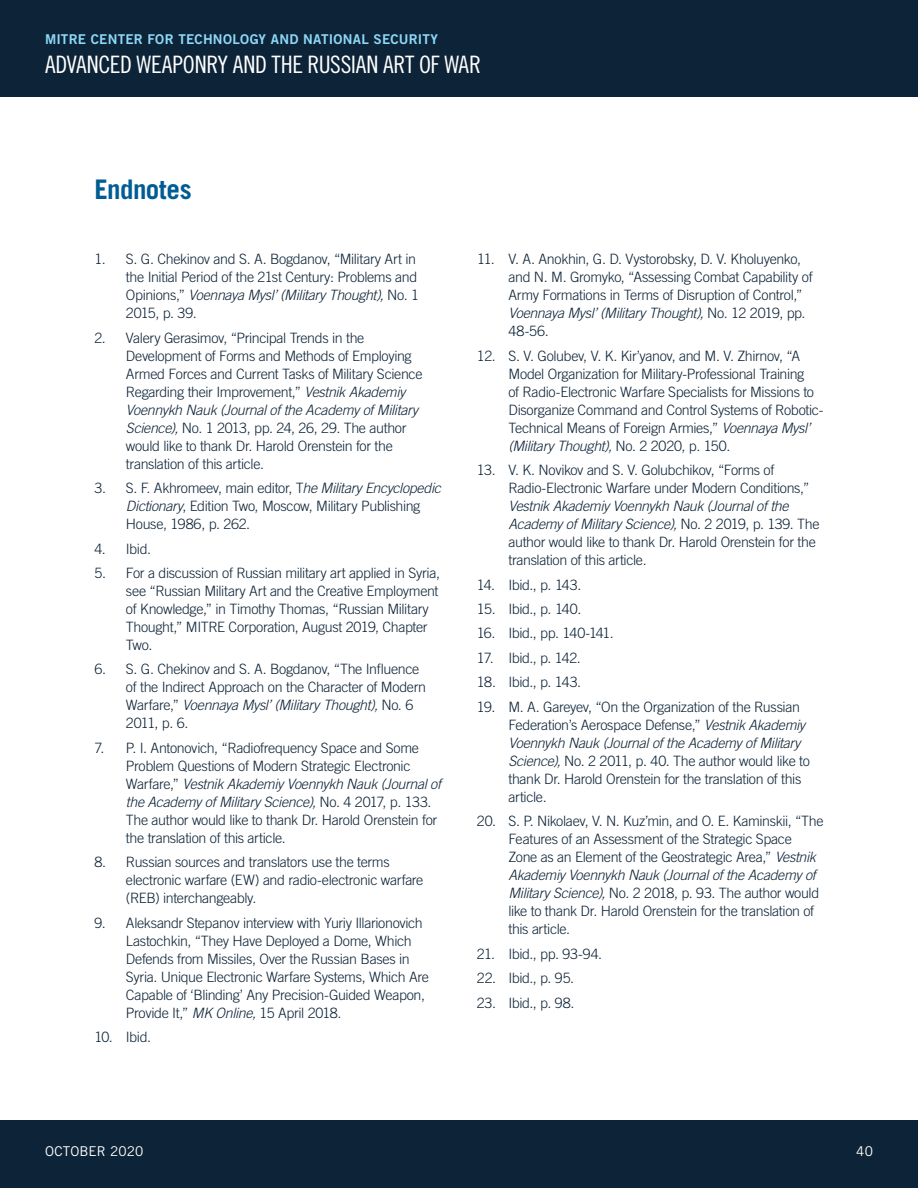
<style>
.page{position:relative;width:918px;height:1188px;background:#fff}
.page>*{position:absolute;margin:0;border:0;box-sizing:border-box;transform-origin:0 0}
.t1{font:700 27px "Trade Gothic LT Pro";letter-spacing:-.02em;color:#005c95}
.t2{font:24px "Trade Gothic LT Pro Cn 18";letter-spacing:-.01em;color:#fff}
.t3{font:300 14.25px/18px "Trade Gothic LT Pro";letter-spacing:-.025em;color:#0d2337}
.t4{font:13.5px "Trade Gothic LT Pro Bd 2";letter-spacing:.015em;color:#8ed8f8}
.t5{font:13.5px "Trade Gothic LT Pro";letter-spacing:.01em;color:#fff}
.s1{font-style:italic}
</style>
<div class="page">
<div style="left:0;top:1120px;width:918px;height:68px;background:#0d2337"></div>
<div style="left:0;top:0;width:918px;height:97px;background:#0d2337"></div>
<p class="t4" style="left:45px;top:31px;width:395px">MITRE CENTER FOR TECHNOLOGY AND NATIONAL SECURITY</p>
<h2 class="t2" style="left:45px;top:50px;width:438px">ADVANCED WEAPONRY AND THE RUSSIAN ART OF WAR</h2>
<h1 class="t1" style="left:94px;top:173px;width:99px">Endnotes</h1>
<p class="t3" style="left:126px;top:250px;width:295px;text-indent:-31px">1. S. G. Chekinov and S. A. Bogdanov, “Military Art in the Initial Period of the 21st Century: Problems and Opinions,” <span class="s1">Voennaya Mysl’ (Military Thought),</span> No. 1<br>2015, p. 39.</p>
<p class="t3" style="left:126px;top:328px;width:298px;text-indent:-31px">2. Valery Gerasimov, “Principal Trends in the Development of Forms and Methods of Employing Armed Forces and Current Tasks of Military Science Regarding their Improvement,” <span class="s1">Vestnik Akademiy Voennykh Nauk (Journal of the Academy of Military Science),</span> No. 1 2013, pp. 24, 26, 29. The author would like to thank Dr. Harold Orenstein for the translation of this article.</p>
<p class="t3" style="left:126px;top:479px;width:316px;text-indent:-32px">3. S. F. Akhromeev, main editor, T<span class="s1">he Military Encyclopedic<br>Dictionary</span>, Edition Two, Moscow, Military Publishing<br>House, 1986, p. 262.</p>
<p class="t3" style="left:94px;top:539px;width:58px">4. Ibid.</p>
<p class="t3" style="left:126px;top:564px;width:316px;text-indent:-32px">5. For a discussion of Russian military art applied in Syria, see “Russian Military Art and the Creative Employment of Knowledge,” in Timothy Thomas, “Russian Military Thought,” MITRE Corporation, August 2019, Chapter Two.</p>
<p class="t3" style="left:126px;top:660px;width:302px;text-indent:-32px">6. S. G. Chekinov and S. A. Bogdanov, “The Influence of the Indirect Approach on the Character of Modern Warfare,” <span class="s1">Voennaya Mysl’ (Military Thought),</span> No. 6<br>2011, p. 6.</p>
<p class="t3" style="left:126px;top:739px;width:317px;text-indent:-31px">7. P. I. Antonovich, “Radiofrequency Space and Some Problem Questions of Modern Strategic Electronic Warfare,” <span class="s1">Vestnik Akademiy Voennykh Nauk (Journal of the Academy of Military Science),</span> No. 4 2017, p. 133.<br>The author would like to thank Dr. Harold Orenstein for the translation of this article.</p>
<p class="t3" style="left:126px;top:853px;width:299px;text-indent:-32px">8. Russian sources and translators use the terms electronic warfare (EW) and radio-electronic warfare (REB) interchangeably.</p>
<p class="t3" style="left:126px;top:914px;width:304px;text-indent:-32px">9. Aleksandr Stepanov interview with Yuriy Illarionovich Lastochkin, “They Have Deployed a Dome, Which Defends from Missiles, Over the Russian Bases in Syria. Unique Electronic Warfare Systems, Which Are Capable of ‘Blinding’ Any Precision-Guided Weapon, Provide It,” <span class="s1">MK Online,</span> 15 April 2018.</p>
<p class="t3" style="left:94px;top:1028px;width:58px">10. Ibid.</p>
<p class="t3" style="left:508px;top:250px;width:306px;text-indent:-31px">11. V. A. Anokhin, G. D. Vystorobsky, D. V. Kholuyenko, and N. M. Gromyko, “Assessing Combat Capability of Army Formations in Terms of Disruption of Control,” <span class="s1">Voennaya Mysl’ (Military Thought),</span> No. 12 2019, pp.<br>48-56.</p>
<p class="t3" style="left:508px;top:346px;width:317px;text-indent:-31px">12. S. V. Golubev, V. K. Kir’yanov, and M. V. Zhirnov, “A Model Organization for Military-Professional Training<br>of Radio-Electronic Warfare Specialists for Missions to Disorganize Command and Control Systems of Robotic-Technical Means of Foreign Armies,” <span class="s1">Voennaya Mysl’ (Military Thought),</span> No. 2 2020, p. 150.</p>
<p class="t3" style="left:508px;top:461px;width:302px;text-indent:-32px">13. V. K. Novikov and S. V. Golubchikov, “Forms of<br>Radio-Electronic Warfare under Modern Conditions,”</p>
<p class="t3" style="left:508px;top:497px;width:313px"><span class="s1">Vestnik Akademiy Voennykh Nauk (Journal of the Academy of Military Science),</span> No. 2 2019, p. 139. The author would like to thank Dr. Harold Orenstein for the translation of this article.</p>
<p class="t3" style="left:477px;top:575px;width:106px">14. Ibid., p. 143.</p>
<p class="t3" style="left:477px;top:600px;width:106px">15. Ibid., p. 140.</p>
<p class="t3" style="left:477px;top:624px;width:138px">16. Ibid., pp. 140-141.</p>
<p class="t3" style="left:477px;top:649px;width:105px">17. Ibid., p. 142.</p>
<p class="t3" style="left:477px;top:673px;width:106px">18. Ibid., p. 143.</p>
<p class="t3" style="left:508px;top:698px;width:303px;text-indent:-32px">19. M. A. Gareyev, “On the Organization of the Russian Federation’s Aerospace Defense,” <span class="s1">Vestnik Akademiy Voennykh Nauk (Journal of the Academy of Military Science),</span> No. 2 2011, p. 40. The author would like to thank Dr. Harold Orenstein for the translation of this article.</p>
<p class="t3" style="left:508px;top:812px;width:317px;text-indent:-32px">20. S. P. Nikolaev, V. N. Kuz’min, and O. E. Kaminskii, “The Features of an Assessment of the Strategic Space Zone as an Element of the Geostrategic Area,” <span class="s1">Vestnik Akademiy Voennykh Nauk (Journal of the Academy of Military Science),</span> No. 2 2018, p. 93. The author would like to thank Dr. Harold Orenstein for the translation of this article.</p>
<p class="t3" style="left:477px;top:945px;width:127px">21. Ibid., pp. 93-94.</p>
<p class="t3" style="left:477px;top:969px;width:99px">22. Ibid., p. 95.</p>
<p class="t3" style="left:477px;top:994px;width:99px">23. Ibid., p. 98.</p>
<p class="t5" style="left:45px;top:1143px;width:100px">OCTOBER 2020</p>
<p class="t5" style="left:856px;top:1143px;width:18px">40</p>
</div>
